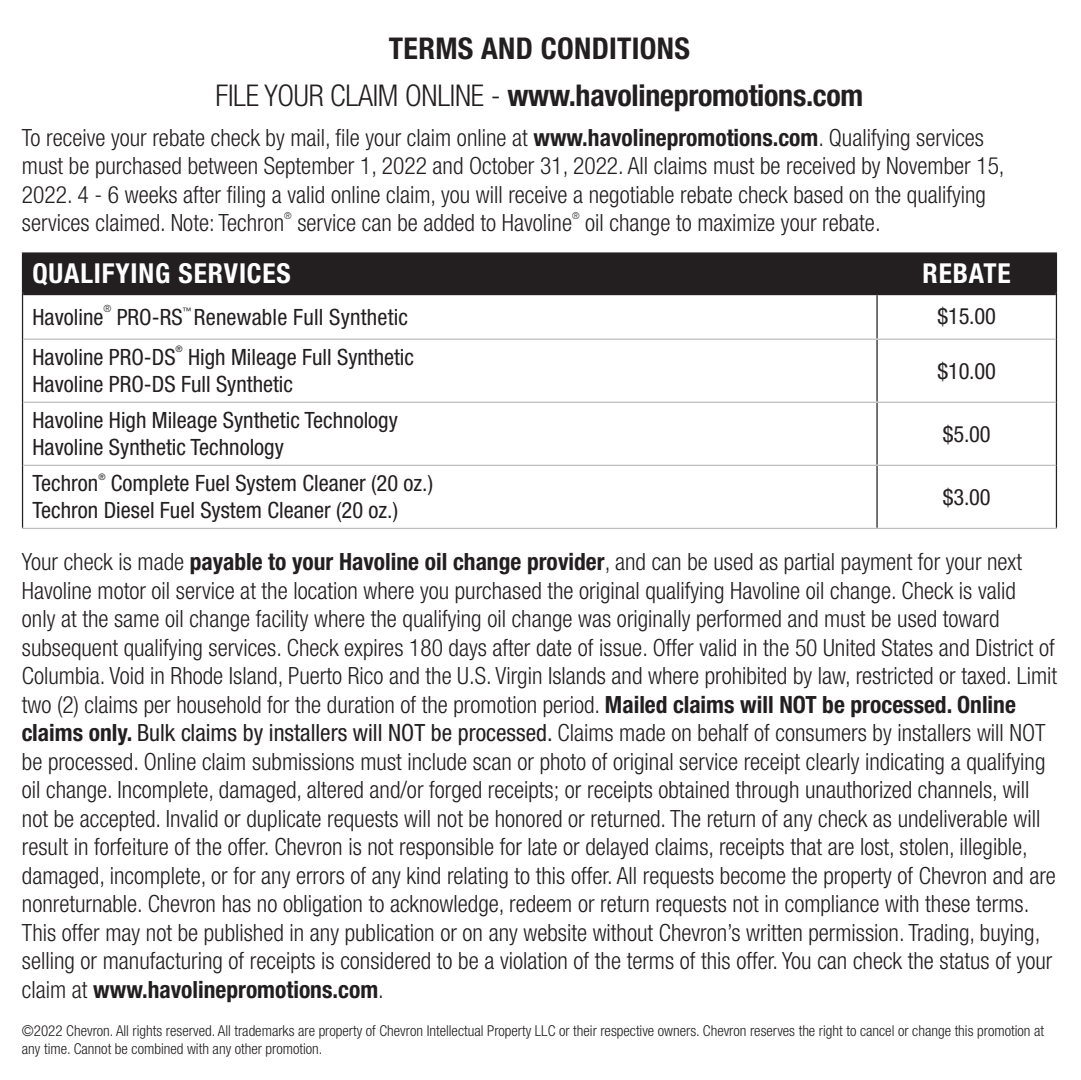
<style>
.page{position:relative;width:1081px;height:1080px;background:#fff}
.page>*{position:absolute;margin:0;border:0;box-sizing:border-box;transform-origin:0 0}
.t1{font:700 condensed 30px/47.2px "Helvetica Neue LT Std";letter-spacing:-.01em;color:#231f20;text-align:center}
.t2{font:700 condensed 27.5px "Helvetica Neue LT Std";letter-spacing:.03em;color:#fff}
.t3{font:300 condensed 23.75px/28.5px "Helvetica Neue LT Std";color:#231f20}
.t4{font:condensed 22.5px/27px "Helvetica Neue LT Std";color:#231f20}
.t5{font:300 condensed 15px/18px "Helvetica Neue LT Std";color:#231f20}
.t6{font:300 condensed 10px "Helvetica Neue LT Std";color:#231f20}
.t7{font:300 condensed 9.5px "Helvetica Neue LT Std";color:#231f20}
.t8{font:condensed 9px "Helvetica Neue LT Std";color:#231f20}
.s1{font-weight:300}
.s2{font-weight:700}
.s3{font-weight:400}
</style>
<div class="page">
<div style="left:23px;top:254px;width:1033px;height:36px;background:#231f20"></div>
<hr style="left:876px;top:295px;width:2px;height:44px;background:#231f20">
<hr style="left:876px;top:403px;width:2px;height:62px;background:#231f20">
<hr style="left:22px;top:252px;width:855px;height:2px;background:#231f20">
<hr style="left:22px;top:254px;width:1px;height:39px;background:#231f20">
<hr style="left:877px;top:252px;width:180px;height:2px;background:#231f20">
<hr style="left:876px;top:254px;width:2px;height:36px;background:#231f20">
<hr style="left:1056px;top:254px;width:1px;height:39px;background:#231f20">
<hr style="left:876px;top:466px;width:2px;height:62px;background:#231f20">
<div style="left:23px;top:290px;width:854px;height:5px;background:#231f20"></div>
<div style="left:877px;top:290px;width:179px;height:5px;background:#231f20"></div>
<hr style="left:22px;top:339px;width:1px;height:63px;background:#231f20">
<hr style="left:876px;top:340px;width:2px;height:62px;background:#231f20">
<hr style="left:1056px;top:339px;width:1px;height:63px;background:#231f20">
<hr style="left:22px;top:293px;width:1px;height:46px;background:#231f20">
<hr style="left:1056px;top:293px;width:1px;height:46px;background:#231f20">
<hr style="left:22px;top:402px;width:1px;height:63px;background:#231f20">
<hr style="left:1056px;top:402px;width:1px;height:63px;background:#231f20">
<hr style="left:22px;top:465px;width:1px;height:63px;background:#231f20">
<hr style="left:1056px;top:465px;width:1px;height:63px;background:#231f20">
<hr style="left:23px;top:339px;width:854px;height:1px;background:#bcbdc0">
<hr style="left:877px;top:339px;width:179px;height:1px;background:#bcbdc0">
<hr style="left:23px;top:402px;width:854px;height:1px;background:#bcbdc0">
<hr style="left:877px;top:402px;width:179px;height:1px;background:#bcbdc0">
<hr style="left:23px;top:465px;width:854px;height:1px;background:#bcbdc0">
<hr style="left:877px;top:465px;width:179px;height:1px;background:#bcbdc0">
<hr style="left:22px;top:528px;width:855px;height:1px;background:#bcbdc0">
<hr style="left:877px;top:528px;width:180px;height:1px;background:#bcbdc0">
<p class="t1" style="left:216px;top:24px;width:649px">TERMS AND CONDITIONS<br><span class="s1">FILE YOUR CLAIM ONLINE -</span> www.havolinepromotions.com</p>
<p class="t3" style="left:22px;top:123px;width:984px">To receive your rebate check by mail, file your claim online at <span class="s2">www.havolinepromotions.com</span>. Qualifying services must be purchased between September 1, 2022 and October 31, 2022. All claims must be received by November 15, 2022. 4 - 6 weeks after filing a valid online claim, you will receive a negotiable rebate check based on the qualifying services claimed. Note: Techron</p>
<p class="t7" style="left:284px;top:210px;width:9px">®</p>
<p class="t3" style="left:297px;top:208px;width:276px">service can be added to Havoline</p>
<p class="t7" style="left:572px;top:210px;width:9px">®</p>
<p class="t3" style="left:585px;top:208px;width:297px">oil change to maximize your rebate.</p>
<p class="t2" style="left:33px;top:256px;width:260px">QUALIFYING SERVICES</p>
<p class="t2" style="left:923px;top:256px;width:90px">REBATE</p>
<p class="t4" style="left:33px;top:303px;width:73px">Havoline</p>
<p class="t6" style="left:104px;top:303px;width:9px">®</p>
<p class="t4" style="left:117px;top:303px;width:67px">PRO-RS</p>
<p class="t8" style="left:183px;top:305px;width:10px">™</p>
<p class="t4" style="left:194px;top:303px;width:216px">Renewable Full Synthetic</p>
<p class="t4" style="left:937px;top:302px;width:60px">$15.00</p>
<p class="t4" style="left:33px;top:344px;width:145px">Havoline PRO-DS</p>
<p class="t8" style="left:176px;top:343px;width:9px">®</p>
<p class="t4" style="left:33px;top:344px;width:383px;text-indent:156px">High Mileage Full Synthetic<br>Havoline PRO-DS Full Synthetic</p>
<p class="t4" style="left:937px;top:357px;width:60px">$10.00</p>
<p class="t4" style="left:33px;top:407px;width:367px">Havoline High Mileage Synthetic Technology<br>Havoline Synthetic Technology</p>
<p class="t4" style="left:33px;top:470px;width:67px">Techron</p>
<p class="t8" style="left:98px;top:472px;width:9px">®</p>
<p class="t4" style="left:33px;top:470px;width:402px;text-indent:78px">Complete Fuel System Cleaner (20 oz.)<br>Techron Diesel Fuel System Cleaner (20 oz.)</p>
<p class="t4" style="left:943px;top:420px;width:49px">$5.00</p>
<p class="t4" style="left:943px;top:483px;width:49px">$3.00</p>
<p class="t3" style="left:22px;top:547px;width:1037px">Your check is made <span class="s2">payable to your Havoline oil change provider</span>, and can be used as partial payment for your next Havoline motor oil service at the location where you purchased the original qualifying Havoline oil change. Check is valid<br>only at the same oil change facility where the qualifying oil change was originally performed and must be used toward subsequent qualifying services. Check expires 180 days after date of issue. Offer valid in the 50 United States and District of Columbia. Void in Rhode Island, Puerto Rico and the U.S. Virgin Islands and where prohibited by law, restricted or taxed. Limit two (2) claims per household for the duration of the promotion period. <span class="s2">Mailed claims will NOT be processed. Online claims only.</span> <span class="s3">Bulk claims by installers will NOT be processed.</span> Claims made on behalf of consumers by installers will NOT be processed. Online claim submissions must include scan or photo of original service receipt clearly indicating a qualifying oil change. Incomplete, damaged, altered and/or forged receipts; or receipts obtained through unauthorized channels, will not be accepted. Invalid or duplicate requests will not be honored or returned. The return of any check as undeliverable will result in forfeiture of the offer. Chevron is not responsible for late or delayed claims, receipts that are lost, stolen, illegible, damaged, incomplete, or for any errors of any kind relating to this offer. All requests become the property of Chevron and are nonreturnable. Chevron has no obligation to acknowledge, redeem or return requests not in compliance with these terms.<br>This offer may not be published in any publication or on any website without Chevron’s written permission. Trading, buying, selling or manufacturing of receipts is considered to be a violation of the terms of this offer. You can check the status of your claim at <span class="s2">www.havolinepromotions.com</span>.</p>
<p class="t5" style="left:22px;top:1022px;width:1024px">©2022 Chevron. All rights reserved. All trademarks are property of Chevron Intellectual Property LLC or their respective owners. Chevron reserves the right to cancel or change this promotion at any time. Cannot be combined with any other promotion.</p>
</div>
